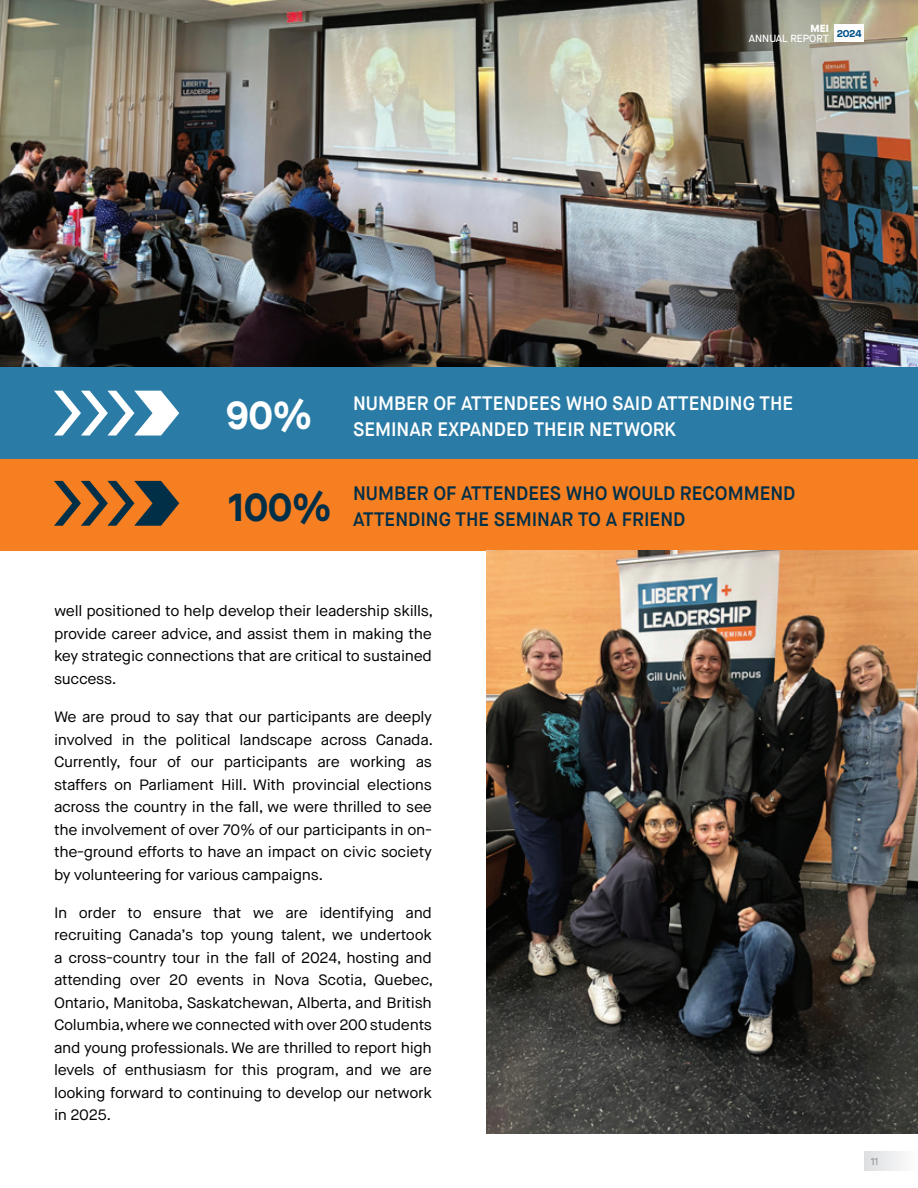
<style>
.page{position:relative;width:918px;height:1188px;background:#fff}
.page>*{position:absolute;margin:0;border:0;box-sizing:border-box;transform-origin:0 0}
.t1{font:600 19.5px/25.5px "Maison Neue";color:#fff;scale:.95 1}
.t2{font:600 19.5px/25.5px "Maison Neue";color:#012f48;scale:.95 1}
.t3{font:15px/22.5px "Maison Neue";letter-spacing:-.02em;color:#010203;text-align:justify;scale:1.05 1}
.t4{font:500 10.35px "Maison Neue";color:#fff}
.t5{font:700 10.35px "Maison Neue";color:#015289}
.t6{font:800 10.35px "Maison Neue";color:#fff}
.t7{font:500 10.35px "Maison Neue";color:#7b868d}
</style>
<div class="page">
<img style="left:0;top:0;width:918px;height:367px">
<div style="left:0;top:367px;width:918px;height:92px;background:#2a7ca6"></div>
<div style="left:0;top:459px;width:918px;height:92px;background:#f57f21"></div>
<img style="left:486px;top:551px;width:432px;height:583px">
<svg style="left:54px;top:391px;width:125px;height:45px"></svg>
<svg style="left:54px;top:481px;width:125px;height:45px"></svg>
<div style="left:864px;top:1152px;width:54px;height:19px;background:linear-gradient(to right,#dedfe1,#fdfdfd)"></div>
<div style="left:834px;top:25px;width:30px;height:17px;background:#fff"></div>
<p class="t6" style="left:811px;top:21px;width:20px">MEI</p>
<p class="t4" style="left:749px;top:32px;width:81px">ANNUAL REPORT</p>
<p class="t5" style="left:837px;top:26px;width:26px">2024</p>
<h1 class="t1" style="left:227px;top:391px;width:598px;text-indent:127px">NUMBER OF ATTENDEES WHO SAID ATTENDING THE<br><sup>90%</sup> SEMINAR EXPANDED THEIR NETWORK</h1>
<h1 class="t2" style="left:228px;top:481px;width:598px;text-indent:125px">NUMBER OF ATTENDEES WHO WOULD RECOMMEND<br><sup>100%</sup> ATTENDING THE SEMINAR TO A FRIEND</h1>
<p class="t3" style="left:54px;top:600px;width:363px">well positioned to help develop their leadership skills, provide career advice, and assist them in making the key strategic connections that are critical to sustained success.</p>
<p class="t3" style="left:54px;top:706px;width:363px">We are proud to say that our participants are deeply involved in the political landscape across Canada.<br>Currently, four of our participants are working as staffers on Parliament Hill. With provincial elections across the country in the fall, we were thrilled to see the involvement of over 70% of our participants in on&shy;the-ground efforts to have an impact on civic society by volunteering for various campaigns.</p>
<p class="t3" style="left:54px;top:901px;width:363px">In order to ensure that we are identifying and recruiting Canada’s top young talent, we undertook a cross-country tour in the fall of 2024, hosting and attending over 20 events in Nova Scotia, Quebec, Ontario, Manitoba, Saskatchewan, Alberta, and British Columbia,where we connected with over 200 students and young professionals. We are thrilled to report high levels of enthusiasm for this program, and we are looking forward to continuing to develop our network in 2025.</p>
<p class="t7" style="left:871px;top:1154px;width:9px">11</p>
</div>
